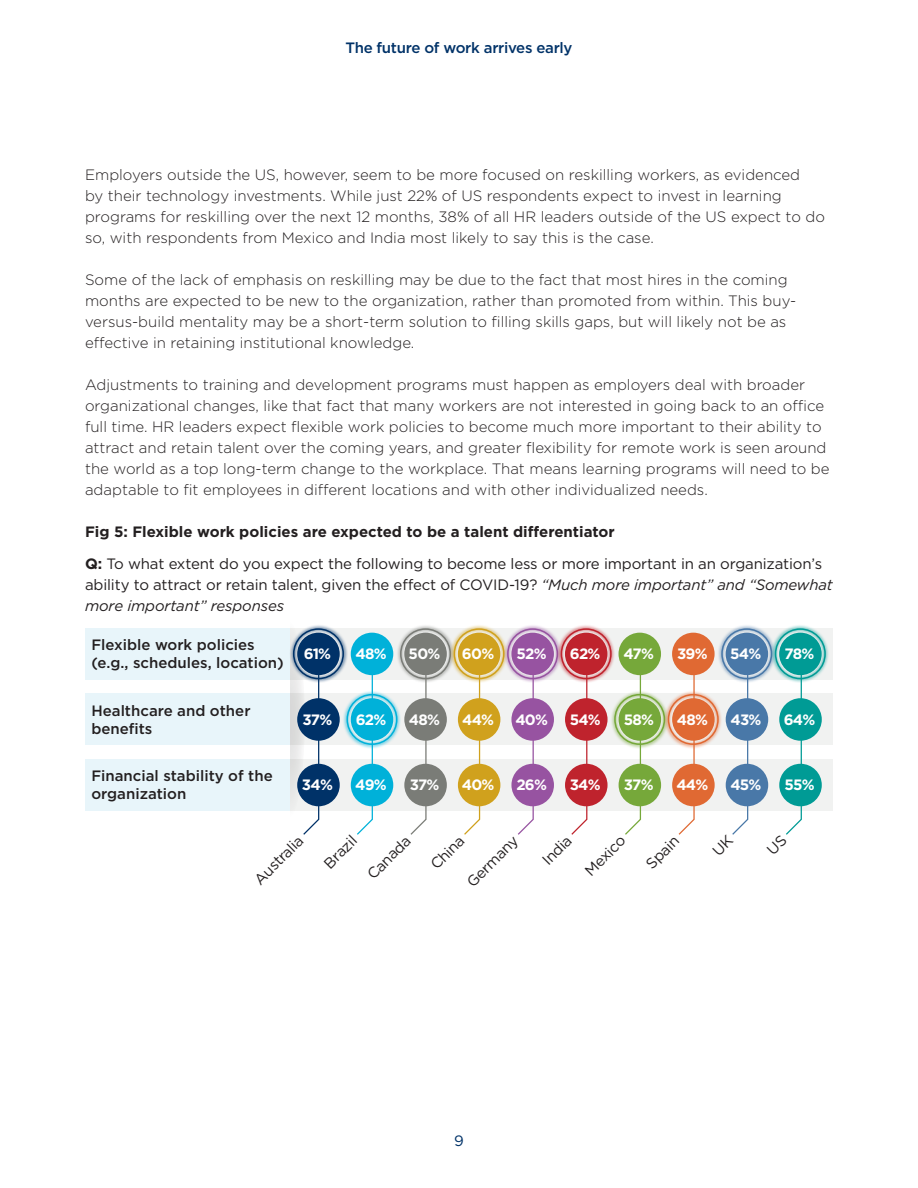
<style>
.page{position:relative;width:918px;height:1188px;background:#fff}
.page>*{position:absolute;margin:0;border:0;box-sizing:border-box;transform-origin:0 0}
.Body_text{font:300 15px/21px "Gotham";color:#231f20}
.Body_text-2{font:15px/21px "Gotham";letter-spacing:-.01em;color:#231f20}
.Body_text-3{font:500 15px/18px "Gotham";color:#231f20}
.Body_text-4{font:700 15px "Gotham";letter-spacing:-.05em;color:#fff}
.Body_text-5{font:700 15px "Gotham";color:#231f20}
.t1{font:500 15px "Gotham";letter-spacing:-.02em;color:#003268}
.t2{font:15px "Gotham";color:#003268}
.s1{font-weight:700}
.s2{font-style:italic}
</style>
<div class="page">
<div style="left:290px;top:628px;width:543px;height:51px;background:#f1f2f1"></div>
<div style="left:290px;top:694px;width:543px;height:51px;background:#f1f2f1"></div>
<div style="left:290px;top:760px;width:543px;height:51px;background:#f1f2f1"></div>
<svg style="left:274px;top:621px;width:31px;height:197px"></svg>
<div style="left:85px;top:618px;width:205px;height:204px;background:#fff"></div>
<div style="left:85px;top:628px;width:204px;height:51px;background:#e8f5fa"></div>
<div style="left:85px;top:760px;width:205px;height:51px;background:#e8f5fa"></div>
<div style="left:85px;top:694px;width:205px;height:51px;background:#e8f5fa"></div>
<svg style="left:302px;top:683px;width:18px;height:152px"></svg>
<svg style="left:356px;top:668px;width:18px;height:167px"></svg>
<svg style="left:409px;top:683px;width:18px;height:152px"></svg>
<svg style="left:463px;top:683px;width:18px;height:152px"></svg>
<svg style="left:516px;top:683px;width:18px;height:152px"></svg>
<svg style="left:570px;top:683px;width:18px;height:152px"></svg>
<svg style="left:624px;top:668px;width:18px;height:167px"></svg>
<svg style="left:677px;top:668px;width:18px;height:167px"></svg>
<div style="left:404px;top:698px;width:43px;height:43px;background:#7a7c77;border-radius:50%"></div>
<div style="left:404px;top:764px;width:43px;height:42px;background:#7a7c77;border-radius:50%"></div>
<div style="left:458px;top:698px;width:42px;height:43px;background:#d0a11d;border-radius:50%"></div>
<div style="left:458px;top:764px;width:42px;height:42px;background:#d0a11d;border-radius:50%"></div>
<div style="left:511px;top:698px;width:43px;height:43px;background:#9753a1;border-radius:50%"></div>
<div style="left:511px;top:764px;width:43px;height:42px;background:#9753a1;border-radius:50%"></div>
<div style="left:565px;top:698px;width:43px;height:43px;background:#bf232d;border-radius:50%"></div>
<div style="left:565px;top:764px;width:43px;height:42px;background:#bf232d;border-radius:50%"></div>
<div style="left:619px;top:633px;width:42px;height:42px;background:#76a83a;border-radius:50%"></div>
<div style="left:619px;top:764px;width:42px;height:42px;background:#76a83a;border-radius:50%"></div>
<div style="left:351px;top:633px;width:42px;height:42px;background:#00b1d9;border-radius:50%"></div>
<div style="left:351px;top:764px;width:42px;height:42px;background:#00b1d9;border-radius:50%"></div>
<div style="left:672px;top:633px;width:43px;height:42px;background:#e06933;border-radius:50%"></div>
<div style="left:672px;top:764px;width:43px;height:42px;background:#e06933;border-radius:50%"></div>
<div style="left:726px;top:698px;width:42px;height:43px;background:#4978a8;border-radius:50%"></div>
<div style="left:726px;top:764px;width:42px;height:42px;background:#4978a8;border-radius:50%"></div>
<div style="left:779px;top:698px;width:43px;height:43px;background:#009b95;border-radius:50%"></div>
<div style="left:779px;top:764px;width:43px;height:42px;background:#009b95;border-radius:50%"></div>
<div style="left:297px;top:698px;width:43px;height:43px;background:#003268;border-radius:50%"></div>
<div style="left:297px;top:764px;width:43px;height:42px;background:#003268;border-radius:50%"></div>
<div style="left:289px;top:624px;width:59px;height:59px;background:#003268;opacity:.75"></div>
<div style="left:293px;top:628px;width:51px;height:51px;border:2px solid #003268;border-radius:50%"></div>
<div style="left:342px;top:690px;width:59px;height:59px;background:#00b1d9;opacity:.75"></div>
<div style="left:346px;top:694px;width:52px;height:51px;border:2px solid #00b1d9;border-radius:50%"></div>
<div style="left:396px;top:624px;width:59px;height:59px;background:#7a7c77;opacity:.75"></div>
<div style="left:400px;top:628px;width:51px;height:51px;border:2px solid #7a7c77;border-radius:50%"></div>
<div style="left:450px;top:624px;width:58px;height:59px;background:#d0a11d;opacity:.75"></div>
<div style="left:454px;top:628px;width:51px;height:51px;border:2px solid #d0a11d;border-radius:50%"></div>
<div style="left:503px;top:624px;width:59px;height:59px;background:#9753a1;opacity:.75"></div>
<div style="left:507px;top:628px;width:51px;height:51px;border:2px solid #9753a1;border-radius:50%"></div>
<div style="left:557px;top:624px;width:58px;height:59px;background:#bf232d;opacity:.75"></div>
<div style="left:561px;top:628px;width:51px;height:51px;border:2px solid #bf232d;border-radius:50%"></div>
<div style="left:610px;top:690px;width:59px;height:59px;background:#76a83a;opacity:.75"></div>
<div style="left:614px;top:694px;width:51px;height:51px;border:2px solid #76a83a;border-radius:50%"></div>
<div style="left:664px;top:690px;width:59px;height:59px;background:#e06933;opacity:.75"></div>
<div style="left:668px;top:694px;width:51px;height:51px;border:2px solid #e06933;border-radius:50%"></div>
<div style="left:717px;top:624px;width:59px;height:59px;background:#4978a8;opacity:.75"></div>
<div style="left:721px;top:628px;width:51px;height:51px;border:2px solid #4978a8;border-radius:50%"></div>
<div style="left:771px;top:624px;width:59px;height:59px;background:#009b95;opacity:.75"></div>
<div style="left:775px;top:628px;width:51px;height:51px;border:2px solid #009b95;border-radius:50%"></div>
<svg style="left:712px;top:655px;width:37px;height:180px"></svg>
<svg style="left:767px;top:655px;width:36px;height:180px"></svg>
<p class="t1" style="left:345px;top:38px;width:229px">The future of work arrives early</p>
<p class="Body_text" style="left:85px;top:164px;width:741px">Employers outside the US, however, seem to be more focused on reskilling workers, as evidenced<br>by their technology investments. While just 22% of US respondents expect to invest in learning programs for reskilling over the next 12 months, 38% of all HR leaders outside of the US expect to do so, with respondents from Mexico and India most likely to say this is the case.</p>
<p class="Body_text" style="left:85px;top:269px;width:713px">Some of the lack of emphasis on reskilling may be due to the fact that most hires in the coming months are expected to be new to the organization, rather than promoted from within. This buy&shy;versus-build mentality may be a short-term solution to filling skills gaps, but will likely not be as effective in retaining institutional knowledge.</p>
<p class="Body_text" style="left:85px;top:374px;width:746px">Adjustments to training and development programs must happen as employers deal with broader organizational changes, like that fact that many workers are not interested in going back to an office full time. HR leaders expect flexible work policies to become much more important to their ability to attract and retain talent over the coming years, and greater flexibility for remote work is seen around the world as a top long-term change to the workplace. That means learning programs will need to be adaptable to fit employees in different locations and with other individualized needs.</p>
<p class="Body_text-5" style="left:85px;top:522px;width:531px">Fig 5: Flexible work policies are expected to be a talent differentiator</p>
<p class="Body_text-2" style="left:85px;top:553px;width:749px"><span class="s1">Q:</span> To what extent do you expect the following to become less or more important in an organization’s ability to attract or retain talent, given the effect of COVID-19? <span class="s2">“Much more important” and “Somewhat more important” responses</span></p>
<p class="Body_text-3" style="left:91px;top:636px;width:194px">Flexible work policies (e.g., schedules, location)</p>
<p class="Body_text-4" style="left:304px;top:644px;width:29px">61%</p>
<p class="Body_text-4" style="left:409px;top:644px;width:33px">50%</p>
<p class="Body_text-4" style="left:462px;top:644px;width:34px">60%</p>
<p class="Body_text-4" style="left:570px;top:644px;width:32px">62%</p>
<p class="Body_text-4" style="left:677px;top:644px;width:32px">39%</p>
<p class="Body_text-4" style="left:355px;top:644px;width:33px">48%</p>
<p class="Body_text-4" style="left:517px;top:644px;width:32px">52%</p>
<p class="Body_text-4" style="left:784px;top:644px;width:31px">78%</p>
<p class="Body_text-4" style="left:623px;top:644px;width:32px">47%</p>
<p class="Body_text-4" style="left:730px;top:644px;width:33px">54%</p>
<p class="Body_text-3" style="left:91px;top:701px;width:161px">Healthcare and other benefits</p>
<p class="Body_text-4" style="left:303px;top:709px;width:31px">37%</p>
<p class="Body_text-4" style="left:356px;top:709px;width:32px">62%</p>
<p class="Body_text-4" style="left:409px;top:709px;width:33px">48%</p>
<p class="Body_text-4" style="left:462px;top:709px;width:34px">44%</p>
<p class="Body_text-4" style="left:515px;top:709px;width:34px">40%</p>
<p class="Body_text-4" style="left:570px;top:709px;width:33px">54%</p>
<p class="Body_text-4" style="left:624px;top:709px;width:32px">58%</p>
<p class="Body_text-4" style="left:677px;top:709px;width:33px">48%</p>
<p class="Body_text-4" style="left:730px;top:709px;width:33px">43%</p>
<p class="Body_text-4" style="left:784px;top:709px;width:33px">64%</p>
<p class="Body_text-3" style="left:91px;top:767px;width:183px">Financial stability of the organization</p>
<p class="Body_text-4" style="left:302px;top:775px;width:33px">34%</p>
<p class="Body_text-4" style="left:355px;top:775px;width:33px">49%</p>
<p class="Body_text-4" style="left:410px;top:775px;width:31px">37%</p>
<p class="Body_text-4" style="left:462px;top:775px;width:34px">40%</p>
<p class="Body_text-4" style="left:516px;top:775px;width:32px">26%</p>
<p class="Body_text-4" style="left:570px;top:775px;width:33px">34%</p>
<p class="Body_text-4" style="left:624px;top:775px;width:31px">37%</p>
<p class="Body_text-4" style="left:676px;top:775px;width:34px">44%</p>
<p class="Body_text-4" style="left:730px;top:775px;width:33px">45%</p>
<p class="Body_text-4" style="left:784px;top:775px;width:32px">55%</p>
<p class="Body_text-2" style="left:249px;top:874px;width:64px;rotate:-45deg">Australia</p>
<p class="Body_text-2" style="left:319px;top:858px;width:41px;rotate:-45deg">Brazil</p>
<p class="Body_text-2" style="left:362px;top:869px;width:56px;rotate:-45deg">Canada</p>
<p class="Body_text-2" style="left:425px;top:859px;width:42px;rotate:-45deg">China</p>
<p class="Body_text-2" style="left:462px;top:876px;width:67px;rotate:-45deg">Germany</p>
<p class="Body_text-2" style="left:537px;top:855px;width:36px;rotate:-45deg">India</p>
<p class="Body_text-2" style="left:580px;top:866px;width:52px;rotate:-45deg">Mexico</p>
<p class="Body_text-2" style="left:641px;top:858px;width:41px;rotate:-45deg">Spain</p>
<p class="t2" style="left:454px;top:1131px;width:11px">9</p>
</div>
